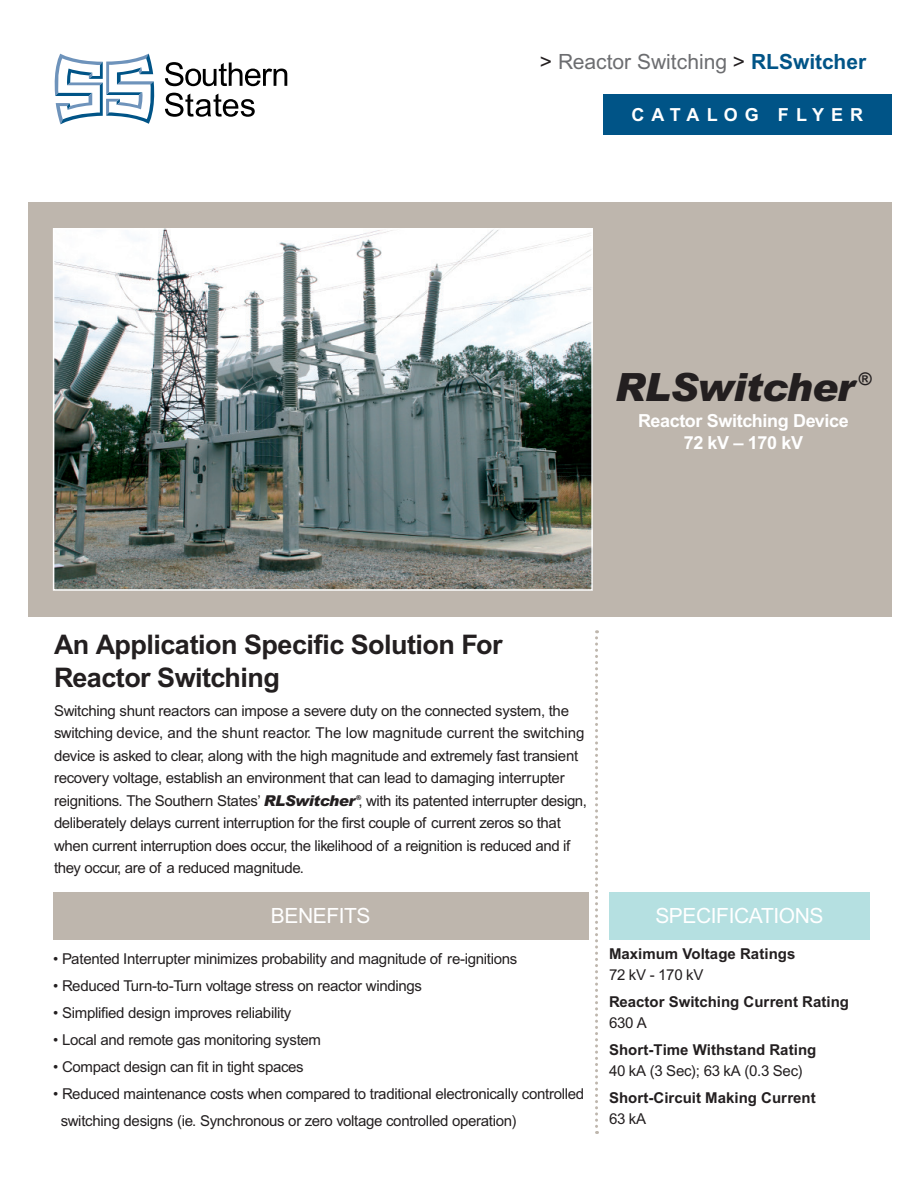
<style>
.page{position:relative;width:918px;height:1188px;background:#fff}
.page>*{position:absolute;margin:0;border:0;box-sizing:border-box;transform-origin:0 0}
.t1{font:italic 900 39px "Arial MT Std";letter-spacing:-.02em;color:#231f20}
.t2{font:700 27px "Arial MT Std";letter-spacing:-.02em;color:#231f20}
.t3{font:21px "Arial MT Std";color:#6c6d70}
.t4{font:21px "Arial MT Std";letter-spacing:-.02em;color:#fff}
.t5{font:700 18px "Arial MT Std";letter-spacing:-.02em;color:#fff}
.t6{font:700 18px "Arial MT Std";letter-spacing:.39em;color:#fff}
.t7{font:700 17.55px "Arial MT Std";color:#231f20}
.t8{font:15px/22.5px "Arial MT Std";letter-spacing:-.02em;color:#231f20}
.t9{font:700 15px "Arial MT Std";color:#231f20}
.t10{font:italic 900 6.75px "Arial MT Std";color:#231f20}
.s1{color:#231f20}
.s2{font-weight:700;color:#005487}
.s3{font-weight:900;font-style:italic}
</style>
<div class="page">
<div style="left:28px;top:202px;width:864px;height:415px;background:#beb6ad"></div>
<svg style="left:595px;top:630px;width:3px;height:504px"></svg>
<div style="left:53px;top:892px;width:536px;height:47px;background:#beb6ad"></div>
<img style="left:56px;top:231px;width:534px;height:357px">
<div style="left:53px;top:228px;width:540px;height:363px;border:2px solid #fff"></div>
<div style="left:603px;top:94px;width:289px;height:41px;background:#005487"></div>
<svg style="left:165px;top:62px;width:122px;height:24px"></svg>
<svg style="left:165px;top:93px;width:90px;height:24px"></svg>
<svg style="left:54px;top:54px;width:101px;height:70px"></svg>
<div style="left:609px;top:892px;width:261px;height:48px;background:#b5e0e1"></div>
<p class="t3" style="left:540px;top:50px;width:328px"><span class="s1">&gt;</span> Reactor Switching <span class="s1">&gt;</span> <span class="s2">RLSwitcher</span></p>
<p class="t6" style="left:632px;top:104px;width:233px">CATALOG FLYER</p>
<p class="t1" style="left:615px;top:363px;width:241px">RLSwitcher</p>
<p class="t7" style="left:859px;top:369px;width:14px">®</p>
<p class="t5" style="left:638px;top:411px;width:212px">Reactor Switching Device</p>
<p class="t5" style="left:684px;top:432px;width:121px">72 kV – 170 kV</p>
<p class="t2" style="left:54px;top:629px;width:450px">An Application Specific Solution For</p>
<p class="t2" style="left:54px;top:662px;width:228px">Reactor Switching</p>
<p class="t8" style="left:54px;top:700px;width:535px">Switching shunt reactors can impose a severe duty on the connected system, the switching device, and the shunt reactor. The low magnitude current the switching device is asked to clear, along with the high magnitude and extremely fast transient recovery voltage, establish an environment that can lead to damaging interrupter reignitions. The Southern States’ <span class="s3">RLSwitcher</span> , with its patented interrupter design,</p>
<p class="t10" style="left:356px;top:793px;width:7px">®</p>
<p class="t8" style="left:54px;top:813px;width:518px">deliberately delays current interruption for the first couple of current zeros so that when current interruption does occur, the likelihood of a reignition is reduced and if they occur, are of a reduced magnitude.</p>
<p class="t4" style="left:271px;top:904px;width:101px">BENEFITS</p>
<p class="t8" style="left:53px;top:948px;width:466px">• Patented Interrupter minimizes probability and magnitude of re-ignitions</p>
<p class="t8" style="left:53px;top:975px;width:370px">• Reduced Turn-to-Turn voltage stress on reactor windings</p>
<p class="t8" style="left:53px;top:1002px;width:240px">• Simplified design improves reliability</p>
<p class="t8" style="left:53px;top:1029px;width:269px">• Local and remote gas monitoring system</p>
<p class="t8" style="left:53px;top:1056px;width:252px">• Compact design can fit in tight spaces</p>
<p class="t8" style="left:53px;top:1083px;width:533px">• Reduced maintenance costs when compared to traditional electronically controlled</p>
<p class="t8" style="left:61px;top:1110px;width:457px">switching designs (ie. Synchronous or zero voltage controlled operation)</p>
<p class="t4" style="left:655px;top:904px;width:170px">SPECIFICATIONS</p>
<p class="t9" style="left:609px;top:945px;width:188px">Maximum Voltage Ratings</p>
<p class="t8" style="left:609px;top:964px;width:96px">72 kV - 170 kV</p>
<p class="t9" style="left:609px;top:993px;width:242px">Reactor Switching Current Rating</p>
<p class="t8" style="left:609px;top:1012px;width:39px">630 A</p>
<p class="t9" style="left:609px;top:1041px;width:209px">Short-Time Withstand Rating</p>
<p class="t8" style="left:609px;top:1060px;width:195px">40 kA (3 Sec); 63 kA (0.3 Sec)</p>
<p class="t9" style="left:609px;top:1089px;width:208px">Short-Circuit Making Current</p>
<p class="t8" style="left:609px;top:1108px;width:39px">63 kA</p>
</div>
